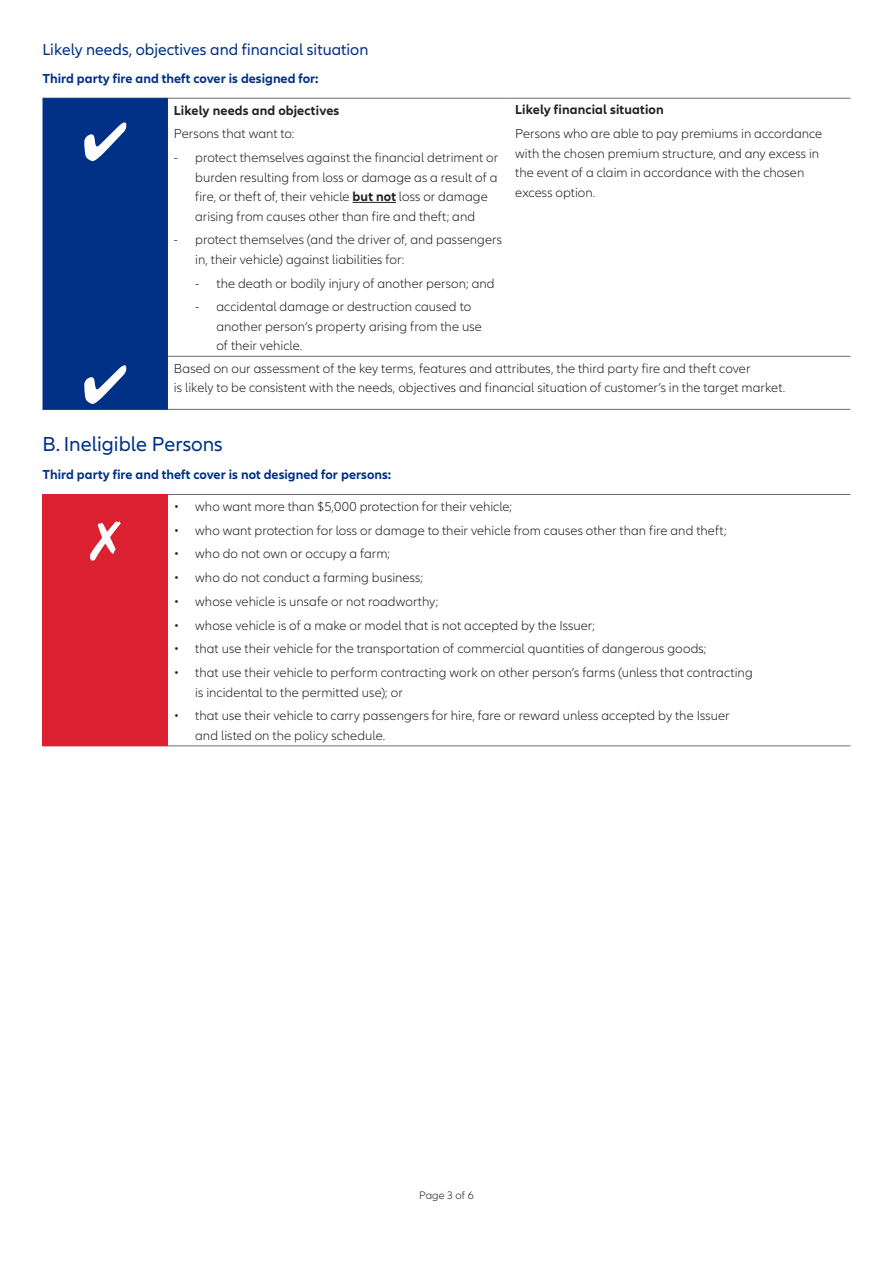
<style>
.page{position:relative;width:893px;height:1263px;background:#fff}
.page>*{position:absolute;margin:0;border:0;box-sizing:border-box;transform-origin:0 0}
.t1{font:21px "Allianz Neo";color:#003186}
.t2{font:16.5px "Allianz Neo";color:#003186}
.t3{font:300 13.5px/19.5px "Allianz Neo";letter-spacing:.005em;color:#231f20}
.t4{font:700 13.5px "Allianz Neo";color:#003186}
.t5{font:700 13.5px "Allianz Neo";letter-spacing:.01em;color:#231f20}
.t6{font:300 11.25px "Allianz Neo";color:#231f20}
.s1{font-weight:700}
</style>
<div class="page">
<hr style="left:168px;top:356px;width:341px;height:1px;background:#6c6d70">
<hr style="left:509px;top:356px;width:341px;height:1px;background:#6c6d70">
<hr style="left:168px;top:409px;width:341px;height:1px;background:#6c6d70">
<hr style="left:509px;top:409px;width:341px;height:1px;background:#6c6d70">
<hr style="left:168px;top:98px;width:341px;height:1px;background:#6c6d70">
<hr style="left:509px;top:98px;width:341px;height:1px;background:#6c6d70">
<hr style="left:43px;top:409px;width:125px;height:1px;background:#003186">
<hr style="left:352px;top:202px;width:44px;height:1px;background:#231f20">
<div style="left:43px;top:494px;width:125px;height:252px;background:#da2031"></div>
<hr style="left:168px;top:746px;width:682px;height:1px;background:#6c6d70">
<hr style="left:168px;top:494px;width:682px;height:1px;background:#6c6d70">
<hr style="left:43px;top:746px;width:125px;height:1px;background:#da2031">
<div style="left:43px;top:98px;width:125px;height:311px;background:#003186"></div>
<p class="t2" style="left:43px;top:40px;width:327px">Likely needs, objectives and financial situation</p>
<p class="t4" style="left:43px;top:71px;width:278px">Third party fire and theft cover is designed for:</p>
<p class="t5" style="left:174px;top:102px;width:167px">Likely needs and objectives</p>
<p class="t3" style="left:174px;top:124px;width:122px">Persons that want to:</p>
<p class="t3" style="left:195px;top:148px;width:305px;text-indent:-21px">- protect themselves against the financial detriment or burden resulting from loss or damage as a result of a fire, or theft of, their vehicle <span class="s1">but not</span> loss or damage arising from causes other than fire and theft; and</p>
<p class="t3" style="left:195px;top:230px;width:308px;text-indent:-21px">- protect themselves (and the driver of, and passengers in, their vehicle) against liabilities for:</p>
<p class="t3" style="left:195px;top:274px;width:301px">- the death or bodily injury of another person; and</p>
<p class="t3" style="left:216px;top:297px;width:267px;text-indent:-21px">- accidental damage or destruction caused to another person’s property arising from the use of their vehicle.</p>
<p class="t5" style="left:515px;top:102px;width:150px">Likely financial situation</p>
<p class="t3" style="left:515px;top:124px;width:309px">Persons who are able to pay premiums in accordance with the chosen premium structure, and any excess in the event of a claim in accordance with the chosen excess option.</p>
<p class="t3" style="left:174px;top:359px;width:613px">Based on our assessment of the key terms, features and attributes, the third party fire and theft cover<br>is likely to be consistent with the needs, objectives and financial situation of customer’s in the target market.</p>
<h1 class="t1" style="left:43px;top:432px;width:182px">B. Ineligible Persons</h1>
<p class="t4" style="left:43px;top:467px;width:350px">Third party fire and theft cover is not designed for persons:</p>
<p class="t3" style="left:174px;top:497px;width:340px">• who want more than $5,000 protection for their vehicle;</p>
<p class="t3" style="left:174px;top:521px;width:554px">• who want protection for loss or damage to their vehicle from causes other than fire and theft;</p>
<p class="t3" style="left:174px;top:544px;width:218px">• who do not own or occupy a farm;</p>
<p class="t3" style="left:174px;top:568px;width:251px">• who do not conduct a farming business;</p>
<p class="t3" style="left:174px;top:592px;width:266px">• whose vehicle is unsafe or not roadworthy;</p>
<p class="t3" style="left:174px;top:616px;width:423px">• whose vehicle is of a make or model that is not accepted by the Issuer;</p>
<p class="t3" style="left:174px;top:639px;width:534px">• that use their vehicle for the transportation of commercial quantities of dangerous goods;</p>
<p class="t3" style="left:195px;top:663px;width:559px;text-indent:-21px">• that use their vehicle to perform contracting work on other person’s farms (unless that contracting is incidental to the permitted use); or</p>
<p class="t3" style="left:195px;top:706px;width:536px;text-indent:-21px">• that use their vehicle to carry passengers for hire, fare or reward unless accepted by the Issuer and listed on the policy schedule.</p>
<p class="t6" style="left:419px;top:1189px;width:56px">Page 3 of 6</p>
</div>
